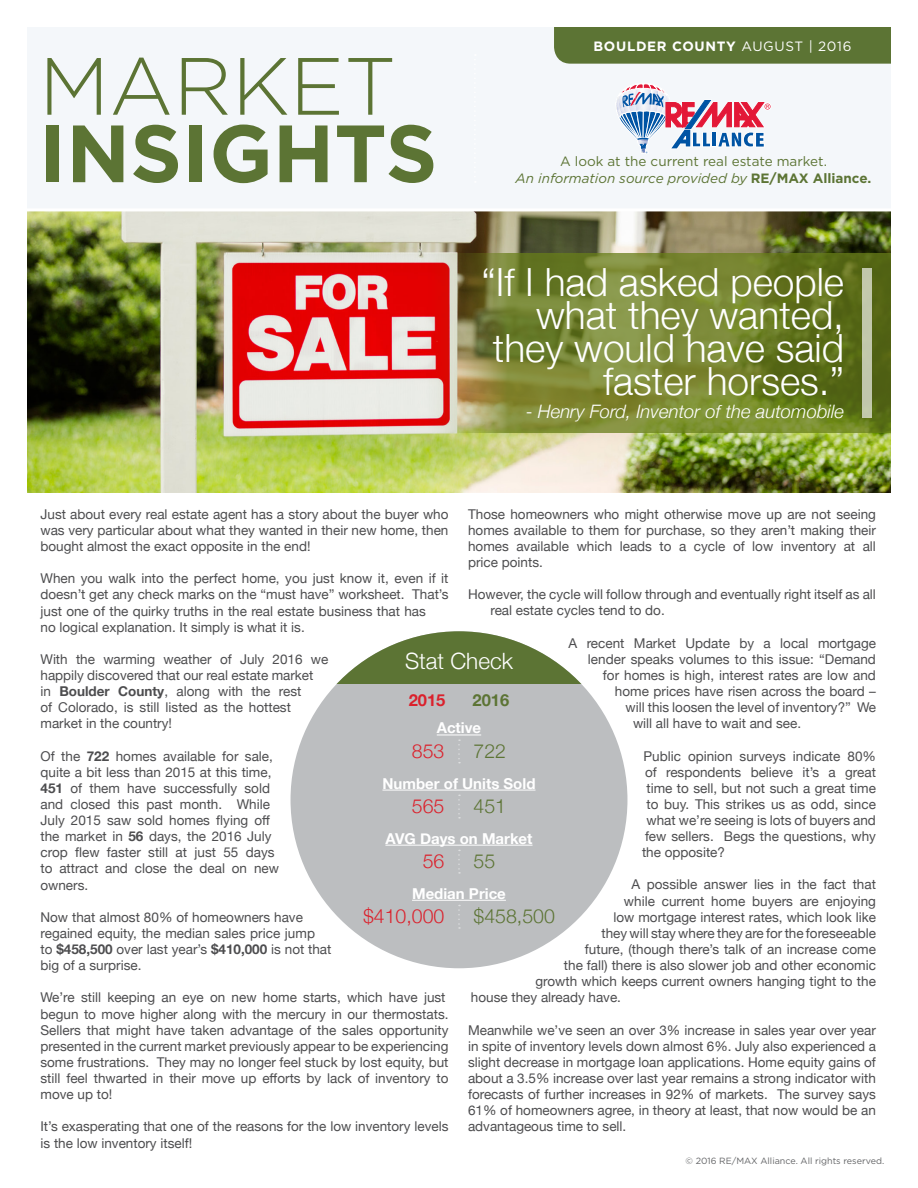
<style>
.page{position:relative;width:918px;height:1188px;background:#fff}
.page>*{position:absolute;margin:0;border:0;box-sizing:border-box;transform-origin:0 0}
.t1{font:700 81px "Gotham";color:#5c7434}
.t2{font:300 81px "Gotham";color:#5c7434}
.t3{font:300 38.85px/33px "Helvetica Neue";color:#fff;text-align:right}
.t4{font:300 22.5px "Helvetica Neue";color:#fff}
.t5{font:300 19.5px "Helvetica Neue";color:#db212c}
.t6{font:300 19.5px "Helvetica Neue";color:#5c7434}
.t7{font:italic 300 18.45px "Helvetica Neue";color:#fff}
.t8{font:700 16.5px "Helvetica Neue";color:#db212c}
.t9{font:700 16.5px "Helvetica Neue";color:#5c7434}
.t10{font:700 15px "Helvetica Neue";color:#fff}
.t11{font:13.5px/16px "Helvetica Neue";color:#4d4d4f}
.t12{font:13.5px/16.2px "Gotham";color:#5c7434;text-align:center}
.t13{font:700 13.5px "Gotham";letter-spacing:.05em;color:#fff}
.t14{font:9px "Gotham";color:#636466}
.s1{font-weight:400}
.s2{font-style:italic}
.s3{font-weight:700}
.s4{font-style:normal}
</style>
<div class="page">
<div style="left:291px;top:631px;width:336px;height:337px;background:#bcbec0;border-radius:50%"></div>
<svg style="left:337px;top:631px;width:244px;height:52px"></svg>
<img style="left:27px;top:211px;width:864px;height:281px">
<div style="left:27px;top:27px;width:864px;height:183px;background:#f4f7fa"></div>
<div style="left:554px;top:27px;width:337px;height:37px;background:#5c7434"></div>
<hr style="left:27px;top:208px;width:864px;height:3px;background:#fff">
<svg style="left:616px;top:84px;width:155px;height:70px"></svg>
<hr style="left:437px;top:735px;width:44px;height:1px;background:#fff">
<hr style="left:412px;top:900px;width:94px;height:1px;background:#fff">
<svg style="left:458px;top:739px;width:2px;height:24px"></svg>
<svg style="left:458px;top:795px;width:2px;height:24px"></svg>
<svg style="left:458px;top:905px;width:2px;height:24px"></svg>
<svg style="left:458px;top:850px;width:2px;height:24px"></svg>
<hr style="left:382px;top:790px;width:154px;height:1px;background:#fff">
<hr style="left:385px;top:845px;width:148px;height:1px;background:#fff">
<svg style="left:420px;top:253px;width:471px;height:180px"></svg>
<div style="left:862px;top:268px;width:10px;height:150px;background:#c1c7ab"></div>
<h1 class="t2" style="left:39px;top:37px;width:359px">MARKET</h1>
<h1 class="t1" style="left:39px;top:104px;width:400px">INSIGHTS</h1>
<p class="t13" style="left:594px;top:38px;width:259px">BOULDER COUNTY <span class="s1">AUGUST | 2016</span></p>
<p class="t12" style="left:516px;top:153px;width:357px">A look at the current real estate market.<br><span class="s2">An information source provided by</span> <span class="s3">RE/MAX Alliance.</span></p>
<h2 class="t3" style="left:481px;top:263px;width:364px">“If I had asked people what they wanted, they would have said faster horses.”</h2>
<h3 class="t7" style="left:526px;top:397px;width:320px"><span class="s4">-</span> Henry Ford, Inventor of the automobile</h3>
<p class="t11" style="left:468px;top:507px;width:409px;text-align:justify">Those homeowners who might otherwise move up are not seeing homes available to them for purchase, so they aren’t making their homes available which leads to a cycle of low inventory at all price points.</p>
<p class="t11" style="left:490px;top:587px;width:387px;text-indent:-22px">However, the cycle will follow through and eventually right itself as all real estate cycles tend to do.</p>
<p class="t11" style="left:568px;top:636px;width:309px">A recent Market Update by a local mortgage</p>
<p class="t11" style="left:588px;top:652px;width:289px">lender speaks volumes to this issue: “Demand</p>
<p class="t11" style="left:603px;top:668px;width:275px">for homes is high, interest rates are low and</p>
<p class="t11" style="left:615px;top:684px;width:263px">home prices have risen across the board –</p>
<p class="t11" style="left:625px;top:700px;width:252px">will this loosen the level of inventory?” We</p>
<p class="t11" style="left:633px;top:716px;width:170px">will all have to wait and see.</p>
<p class="t11" style="left:644px;top:748px;width:234px">Public opinion surveys indicate 80%</p>
<p class="t11" style="left:645px;top:765px;width:232px">of respondents believe it’s a great</p>
<p class="t11" style="left:647px;top:781px;width:231px">time to sell, but not such a great time</p>
<p class="t11" style="left:647px;top:797px;width:231px">to buy. This strikes us as odd, since</p>
<p class="t11" style="left:647px;top:813px;width:231px">what we’re seeing is lots of buyers and</p>
<p class="t11" style="left:645px;top:829px;width:233px">few sellers. Begs the questions, why</p>
<p class="t11" style="left:642px;top:845px;width:85px">the opposite?</p>
<p class="t11" style="left:632px;top:877px;width:246px">A possible answer lies in the fact that</p>
<p class="t11" style="left:624px;top:894px;width:254px">while current home buyers are enjoying</p>
<p class="t11" style="left:613px;top:910px;width:264px">low mortgage interest rates, which look like</p>
<p class="t11" style="left:601px;top:926px;width:276px">they will stay where they are for the foreseeable</p>
<p class="t11" style="left:585px;top:942px;width:292px">future, (though there’s talk of an increase come</p>
<p class="t11" style="left:564px;top:958px;width:313px">the fall) there is also slower job and other economic</p>
<p class="t11" style="left:535px;top:974px;width:342px">growth which keeps current owners hanging tight to the</p>
<p class="t11" style="left:471px;top:990px;width:152px">house they already have.</p>
<p class="t11" style="left:468px;top:1023px;width:409px;text-align:justify">Meanwhile we’ve seen an over 3% increase in sales year over year in spite of inventory levels down almost 6%. July also experienced a slight decrease in mortgage loan applications. Home equity gains of about a 3.5% increase over last year remains a strong indicator with forecasts of further increases in 92% of markets. The survey says 61% of homeowners agree, in theory at least, that now would be an advantageous time to sell.</p>
<p class="t11" style="left:40px;top:507px;width:410px;text-align:justify">Just about every real estate agent has a story about the buyer who was very particular about what they wanted in their new home, then bought almost the exact opposite in the end!</p>
<p class="t11" style="left:40px;top:571px;width:409px">When you walk into the perfect home, you just know it, even if it doesn’t get any check marks on the “must have” worksheet. That’s just one of the quirky truths in the real estate business that has<br>no logical explanation. It simply is what it is.</p>
<p class="t11" style="left:40px;top:652px;width:289px">With the warming weather of July 2016 we happily discovered that our real estate market<br>in <span class="s3">Boulder County</span>, along with the rest<br>of Colorado, is still listed as the hottest market in the country!</p>
<p class="t11" style="left:40px;top:749px;width:240px">Of the <span class="s3">722</span> homes available for sale, quite a bit less than 2015 at this time,<br><span class="s3">451</span> of them have successfully sold and closed this past month. While<br>July 2015 saw sold homes flying off the market in <span class="s3">56</span> days, the 2016 July crop flew faster still at just 55 days to attract and close the deal on new owners.</p>
<p class="t11" style="left:40px;top:910px;width:292px">Now that almost 80% of homeowners have regained equity, the median sales price jump<br>to <span class="s3">$458,500</span> over last year’s <span class="s3">$410,000</span> is not that big of a surprise.</p>
<p class="t11" style="left:40px;top:990px;width:410px">We’re still keeping an eye on new home starts, which have just begun to move higher along with the mercury in our thermostats.<br>Sellers that might have taken advantage of the sales opportunity presented in the current market previously appear to be experiencing some frustrations. They may no longer feel stuck by lost equity, but still feel thwarted in their move up efforts by lack of inventory to move up to!</p>
<p class="t11" style="left:40px;top:1119px;width:410px">It’s exasperating that one of the reasons for the low inventory levels is the low inventory itself!</p>
<h3 class="t4" style="left:405px;top:643px;width:109px">Stat Check</h3>
<p class="t8" style="left:409px;top:687px;width:38px">2015</p>
<p class="t9" style="left:473px;top:687px;width:38px">2016</p>
<p class="t10" style="left:437px;top:716px;width:46px">Active</p>
<h3 class="t5" style="left:412px;top:735px;width:34px">853</h3>
<h3 class="t6" style="left:474px;top:735px;width:34px">722</h3>
<p class="t10" style="left:382px;top:771px;width:155px">Number of Units Sold</p>
<h3 class="t5" style="left:412px;top:790px;width:34px">565</h3>
<h3 class="t6" style="left:474px;top:790px;width:34px">451</h3>
<p class="t10" style="left:385px;top:827px;width:149px">AVG Days on Market</p>
<h3 class="t5" style="left:423px;top:845px;width:23px">56</h3>
<h3 class="t6" style="left:474px;top:845px;width:23px">55</h3>
<p class="t10" style="left:412px;top:882px;width:95px">Median Price</p>
<h3 class="t5" style="left:363px;top:900px;width:83px">$410,000</h3>
<h3 class="t6" style="left:474px;top:900px;width:83px">$458,500</h3>
<p class="t14" style="left:686px;top:1155px;width:200px">© 2016 RE/MAX Alliance. All rights reserved.</p>
</div>
